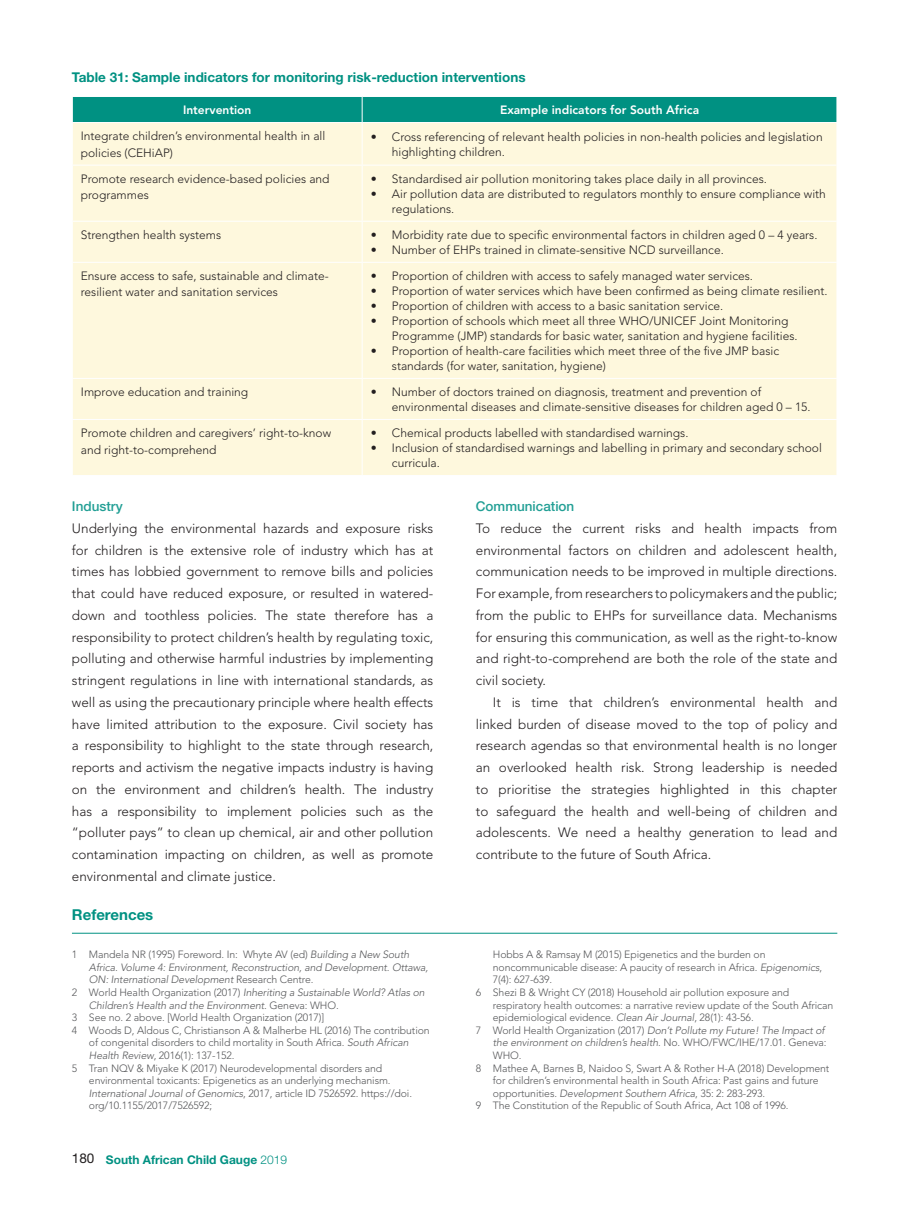
<style>
.page{position:relative;width:910px;height:1207px;background:#fff}
.page>*{position:absolute;margin:0;border:0;box-sizing:border-box;transform-origin:0 0}
.t1{font:700 15px "Helvetica Neue LT Std";color:#009182}
.t2{font:300 13.5px/21.8px "Avenir LT Std";color:#231f20;text-align:justify}
.t3{font:700 13.5px "Helvetica Neue LT Std";color:#009182}
.t4{font:500 13.5px "Helvetica Neue LT Std";color:#229f95}
.t5{font:300 12px/15px "Avenir LT Std";color:#231f20}
.t6{font:800 12px "Avenir LT Std";color:#fff}
.t7{font:700 12px "Helvetica Neue LT Std";color:#009182}
.t8{font:300 10.5px "Avenir LT Std";letter-spacing:-.01em;color:#57585a}
.t9{font:italic 300 10.5px "Avenir LT Std";letter-spacing:-.01em;color:#57585a}
.s1{font-style:italic}
.s2{font-style:normal}
.s3{font-weight:400;font-size:13.5px;color:#231f20}
.s4{font-weight:300}
</style>
<div class="page">
<hr style="left:72px;top:933px;width:765px;height:1px;background:#009182">
<div style="left:73px;top:123px;width:764px;height:352px;background:#fef8dd"></div>
<hr style="left:362px;top:123px;width:1px;height:42px;background:#fff">
<hr style="left:72px;top:165px;width:290px;height:1px;background:#fff">
<hr style="left:362px;top:165px;width:475px;height:1px;background:#fff">
<hr style="left:362px;top:165px;width:1px;height:56px;background:#fff">
<hr style="left:72px;top:221px;width:290px;height:1px;background:#fff">
<hr style="left:362px;top:221px;width:475px;height:1px;background:#fff">
<hr style="left:362px;top:222px;width:1px;height:40px;background:#fff">
<hr style="left:72px;top:262px;width:290px;height:1px;background:#fff">
<hr style="left:362px;top:262px;width:475px;height:1px;background:#fff">
<hr style="left:362px;top:263px;width:1px;height:115px;background:#fff">
<hr style="left:72px;top:378px;width:290px;height:1px;background:#fff">
<hr style="left:362px;top:378px;width:475px;height:1px;background:#fff">
<hr style="left:362px;top:379px;width:1px;height:40px;background:#fff">
<hr style="left:72px;top:419px;width:290px;height:1px;background:#fff">
<hr style="left:362px;top:419px;width:475px;height:1px;background:#fff">
<hr style="left:362px;top:420px;width:1px;height:55px;background:#fff">
<div style="left:72px;top:96px;width:765px;height:26px;background:#009182"></div>
<p class="t3" style="left:72px;top:68px;width:455px">Table 31: Sample indicators for monitoring risk-reduction interventions</p>
<p class="t6" style="left:183px;top:103px;width:70px">Intervention</p>
<p class="t6" style="left:500px;top:103px;width:201px">Example indicators for South Africa</p>
<p class="t5" style="left:81px;top:128px;width:246px;line-height:16.5px">Integrate children’s environmental health in all policies (CEHiAP)</p>
<p class="t5" style="left:392px;top:129px;width:432px;text-indent:-21px">• Cross referencing of relevant health policies in non-health policies and legislation highlighting children.</p>
<p class="t5" style="left:81px;top:170px;width:250px;line-height:16.5px">Promote research evidence-based policies and programmes</p>
<p class="t5" style="left:371px;top:171px;width:398px">• Standardised air pollution monitoring takes place daily in all provinces.</p>
<p class="t5" style="left:392px;top:186px;width:435px;text-indent:-21px">• Air pollution data are distributed to regulators monthly to ensure compliance with regulations.</p>
<p class="t5" style="left:81px;top:227px;width:142px">Strengthen health systems</p>
<p class="t5" style="left:371px;top:227px;width:448px">• Morbidity rate due to specific environmental factors in children aged 0 – 4 years.</p>
<p class="t5" style="left:371px;top:242px;width:355px">• Number of EHPs trained in climate-sensitive NCD surveillance.</p>
<p class="t5" style="left:81px;top:268px;width:249px;line-height:16.5px">Ensure access to safe, sustainable and climate&shy;resilient water and sanitation services</p>
<p class="t5" style="left:371px;top:268px;width:384px">• Proportion of children with access to safely managed water services.</p>
<p class="t5" style="left:371px;top:283px;width:458px">• Proportion of water services which have been confirmed as being climate resilient.</p>
<p class="t5" style="left:371px;top:298px;width:354px">• Proportion of children with access to a basic sanitation service.</p>
<p class="t5" style="left:392px;top:313px;width:407px;text-indent:-21px">• Proportion of schools which meet all three WHO/UNICEF Joint Monitoring<br>Programme (JMP) standards for basic water, sanitation and hygiene facilities.</p>
<p class="t5" style="left:392px;top:343px;width:389px;text-indent:-21px">• Proportion of health-care facilities which meet three of the five JMP basic standards (for water, sanitation, hygiene)</p>
<p class="t5" style="left:81px;top:384px;width:169px">Improve education and training</p>
<p class="t5" style="left:392px;top:384px;width:420px;text-indent:-21px">• Number of doctors trained on diagnosis, treatment and prevention of environmental diseases and climate-sensitive diseases for children aged 0 – 15.</p>
<p class="t5" style="left:81px;top:425px;width:252px;line-height:16.5px">Promote children and caregivers’ right-to-know and right-to-comprehend</p>
<p class="t5" style="left:371px;top:425px;width:319px">• Chemical products labelled with standardised warnings.</p>
<p class="t5" style="left:392px;top:440px;width:431px;text-indent:-21px">• Inclusion of standardised warnings and labelling in primary and secondary school curricula.</p>
<p class="t4" style="left:72px;top:498px;width:52px">Industry</p>
<p class="t2" style="left:72px;top:517px;width:363px">Underlying the environmental hazards and exposure risks for children is the extensive role of industry which has at times has lobbied government to remove bills and policies that could have reduced exposure, or resulted in watered&shy;down and toothless policies. The state therefore has a responsibility to protect children’s health by regulating toxic, polluting and otherwise harmful industries by implementing stringent regulations in line with international standards, as well as using the precautionary principle where health effects have limited attribution to the exposure. Civil society has a responsibility to highlight to the state through research, reports and activism the negative impacts industry is having on the environment and children’s health. The industry has a responsibility to implement policies such as the “polluter pays” to clean up chemical, air and other pollution contamination impacting on children, as well as promote environmental and climate justice.</p>
<p class="t1" style="left:72px;top:905px;width:83px">References</p>
<p class="t8" style="left:72px;top:948px;width:339px">1 Mandela NR (1995) Foreword. In: Whyte AV (ed) <span class="s1">Building a New South</span></p>
<p class="t9" style="left:89px;top:961px;width:341px">Africa. Volume 4: Environment, Reconstruction, and Development. Ottawa,</p>
<p class="t9" style="left:89px;top:974px;width:226px">ON: International Development <span class="s2">Research Centre.</span></p>
<p class="t9" style="left:72px;top:986px;width:354px"><span class="s2">2 World Health Organization (2017)</span> Inheriting a Sustainable World? Atlas on</p>
<p class="t9" style="left:89px;top:999px;width:251px">Children’s Health and the Environment. <span class="s2">Geneva: WHO.</span></p>
<p class="t8" style="left:72px;top:1011px;width:254px">3 See no. 2 above. [World Health Organization (2017)]</p>
<p class="t8" style="left:72px;top:1024px;width:359px">4 Woods D, Aldous C, Christianson A &amp; Malherbe HL (2016) The contribution</p>
<p class="t8" style="left:89px;top:1037px;width:321px">of congenital disorders to child mortality in South Africa. <span class="s1">South African</span></p>
<p class="t8" style="left:89px;top:1049px;width:147px"><span class="s1">Health Review</span>, 2016(1): 137-152.</p>
<p class="t8" style="left:72px;top:1062px;width:312px">5 Tran NQV &amp; Miyake K (2017) Neurodevelopmental disorders and</p>
<p class="t8" style="left:89px;top:1074px;width:303px">environmental toxicants: Epigenetics as an underlying mechanism.</p>
<p class="t8" style="left:89px;top:1087px;width:325px"><span class="s1">International Journal of Genomics</span>, 2017, article ID 7526592. https://doi.</p>
<p class="t8" style="left:89px;top:1100px;width:125px">org/10.1155/2017/7526592;</p>
<p class="t7" style="left:72px;top:1152px;width:217px"><span class="s3">180</span> South African Child Gauge <span class="s4">2019</span></p>
<p class="t4" style="left:476px;top:498px;width:100px">Communication</p>
<p class="t2" style="left:476px;top:517px;width:363px">To reduce the current risks and health impacts from environmental factors on children and adolescent health, communication needs to be improved in multiple directions.<br>For example, from researchers to policymakers and the public; from the public to EHPs for surveillance data. Mechanisms for ensuring this communication, as well as the right-to-know and right-to-comprehend are both the role of the state and civil society.</p>
<p class="t2" style="left:476px;top:691px;width:363px;text-indent:17px">It is time that children’s environmental health and linked burden of disease moved to the top of policy and research agendas so that environmental health is no longer an overlooked health risk. Strong leadership is needed to prioritise the strategies highlighted in this chapter to safeguard the health and well-being of children and adolescents. We need a healthy generation to lead and contribute to the future of South Africa.</p>
<p class="t8" style="left:493px;top:948px;width:274px">Hobbs A &amp; Ramsay M (2015) Epigenetics and the burden on</p>
<p class="t8" style="left:493px;top:961px;width:331px">noncommunicable disease: A paucity of research in Africa. <span class="s1">Epigenomics</span>,</p>
<p class="t8" style="left:493px;top:974px;width:61px">7(4): 627-639.</p>
<p class="t8" style="left:476px;top:986px;width:315px">6 Shezi B &amp; Wright CY (2018) Household air pollution exposure and</p>
<p class="t8" style="left:493px;top:999px;width:342px">respiratory health outcomes: a narrative review update of the South African</p>
<p class="t8" style="left:493px;top:1011px;width:262px">epidemiological evidence. <span class="s1">Clean Air Journal</span>, 28(1): 43-56.</p>
<p class="t9" style="left:476px;top:1024px;width:350px"><span class="s2">7 World Health Organization (2017)</span> Don’t Pollute my Future! The Impact of</p>
<p class="t9" style="left:493px;top:1037px;width:335px">the environment on children’s health<span class="s2">. No. WHO/FWC/IHE/17.01. Geneva:</span></p>
<p class="t8" style="left:493px;top:1049px;width:30px">WHO.</p>
<p class="t8" style="left:476px;top:1062px;width:355px">8 Mathee A, Barnes B, Naidoo S, Swart A &amp; Rother H-A (2018) Development</p>
<p class="t8" style="left:493px;top:1074px;width:327px">for children’s environmental health in South Africa: Past gains and future</p>
<p class="t8" style="left:493px;top:1087px;width:274px">opportunities. <span class="s1">Development Southern Africa</span>, 35: 2: 283-293.</p>
<p class="t8" style="left:476px;top:1100px;width:314px">9 The Constitution of the Republic of South Africa, Act 108 of 1996.</p>
</div>
